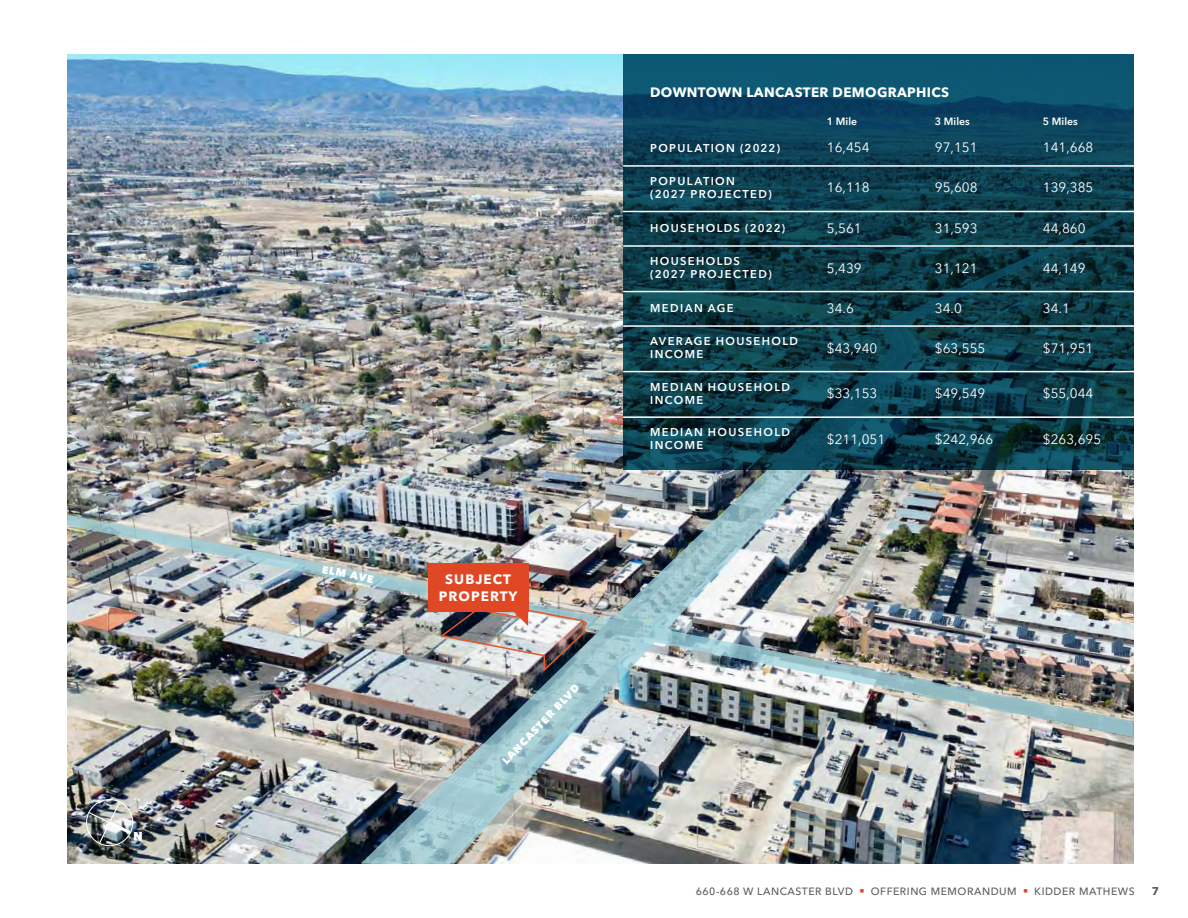
<style>
.page{position:relative;width:1188px;height:918px;background:#fff}
.page>*{position:absolute;margin:0;border:0;box-sizing:border-box;transform-origin:0 0}
.Table_Input_-_White{font:13.5px "Avenir Next LT Pro";color:#fff}
.Table_Title_-_White{font:700 13.5px "Avenir Next LT Pro";letter-spacing:.025em;color:#fff}
.Subject_Property_Cal{font:700 13.5px/16.5px "Avenir Next LT Pro";letter-spacing:.08em;color:#fff;text-align:center}
.t1{font:800 12px "Avenir Next LT Pro";color:#fff}
.Table_Input_-_Column{font:600 11.25px/12.8px "Avenir Next LT Pro";letter-spacing:.12em;color:#fff}
.t2{font:700 11.25px "Avenir Next LT Pro";color:#5e5d5d}
.t3{font:500 10.5px "Avenir Next LT Pro";letter-spacing:.05em;color:#5e5d5d}
.Street_Names_-_Aeria{font:800 10.5px "Avenir Next LT Pro";color:#fff}
.Table_Descriptor_-_W{font:600 10.5px "Avenir Next LT Pro";color:#fff}
.s1{color:#e04825}
</style>
<div class="page">
<img style="left:68px;top:54px;width:555px;height:154px">
<img style="left:68px;top:208px;width:1066px;height:656px">
<img style="left:440px;top:608px;width:148px;height:65px">
<div style="left:428px;top:563px;width:100px;height:48px;background:#e04825"></div>
<svg style="left:623px;top:54px;width:511px;height:415px;background:#0d4051"></svg>
<hr style="left:623px;top:165px;width:197px;height:2px;background:#fff">
<hr style="left:820px;top:165px;width:108px;height:2px;background:#fff">
<hr style="left:928px;top:165px;width:108px;height:2px;background:#fff">
<hr style="left:1036px;top:165px;width:99px;height:2px;background:#fff">
<hr style="left:623px;top:211px;width:197px;height:1px;background:#fff">
<hr style="left:820px;top:211px;width:108px;height:1px;background:#fff">
<hr style="left:928px;top:211px;width:108px;height:1px;background:#fff">
<hr style="left:1036px;top:211px;width:99px;height:1px;background:#fff">
<hr style="left:623px;top:245px;width:197px;height:2px;background:#fff">
<hr style="left:820px;top:245px;width:108px;height:2px;background:#fff">
<hr style="left:928px;top:245px;width:108px;height:2px;background:#fff">
<hr style="left:1036px;top:245px;width:99px;height:2px;background:#fff">
<hr style="left:623px;top:291px;width:197px;height:1px;background:#fff">
<hr style="left:820px;top:291px;width:108px;height:1px;background:#fff">
<hr style="left:928px;top:291px;width:108px;height:1px;background:#fff">
<hr style="left:1036px;top:291px;width:99px;height:1px;background:#fff">
<hr style="left:623px;top:325px;width:197px;height:2px;background:#fff">
<hr style="left:820px;top:325px;width:108px;height:2px;background:#fff">
<hr style="left:928px;top:325px;width:108px;height:2px;background:#fff">
<hr style="left:1036px;top:325px;width:99px;height:2px;background:#fff">
<hr style="left:623px;top:371px;width:197px;height:1px;background:#fff">
<hr style="left:820px;top:371px;width:108px;height:1px;background:#fff">
<hr style="left:928px;top:371px;width:108px;height:1px;background:#fff">
<hr style="left:1036px;top:371px;width:99px;height:1px;background:#fff">
<hr style="left:623px;top:416px;width:197px;height:2px;background:#fff">
<hr style="left:820px;top:416px;width:108px;height:2px;background:#fff">
<hr style="left:928px;top:416px;width:108px;height:2px;background:#fff">
<hr style="left:1036px;top:416px;width:99px;height:2px;background:#fff">
<img style="left:83px;top:796px;width:53px;height:53px">
<p class="t1" style="left:143px;top:844px;width:11px;rotate:-180deg">N</p>
<p class="Street_Names_-_Aeria" style="left:324px;top:563px;width:54px;rotate:11deg">ELM AVE</p>
<p class="Subject_Property_Cal" style="left:439px;top:571px;width:80px">SUBJECT<br>PROPERTY</p>
<p class="Street_Names_-_Aeria" style="left:499px;top:758px;width:108px;rotate:-46deg">LANCASTER BLVD</p>
<p class="Table_Title_-_White" style="left:650px;top:84px;width:301px">DOWNTOWN LANCASTER DEMOGRAPHICS</p>
<p class="Table_Descriptor_-_W" style="left:827px;top:115px;width:32px">1 Mile</p>
<p class="Table_Descriptor_-_W" style="left:935px;top:115px;width:37px">3 Miles</p>
<p class="Table_Descriptor_-_W" style="left:1043px;top:115px;width:37px">5 Miles</p>
<p class="Table_Input_-_Column" style="left:650px;top:141px;width:131px">POPULATION (2022)</p>
<p class="Table_Input_-_White" style="left:827px;top:140px;width:44px">16,454</p>
<p class="Table_Input_-_White" style="left:935px;top:140px;width:44px">97,151</p>
<p class="Table_Input_-_White" style="left:1043px;top:140px;width:52px">141,668</p>
<p class="Table_Input_-_Column" style="left:650px;top:175px;width:123px">POPULATION (2027 PROJECTED)</p>
<p class="Table_Input_-_White" style="left:827px;top:180px;width:44px">16,118</p>
<p class="Table_Input_-_White" style="left:935px;top:180px;width:44px">95,608</p>
<p class="Table_Input_-_White" style="left:1043px;top:180px;width:52px">139,385</p>
<p class="Table_Input_-_Column" style="left:650px;top:221px;width:137px">HOUSEHOLDS (2022)</p>
<p class="Table_Input_-_White" style="left:827px;top:220px;width:36px">5,561</p>
<p class="Table_Input_-_White" style="left:935px;top:220px;width:44px">31,593</p>
<p class="Table_Input_-_White" style="left:1043px;top:220px;width:44px">44,860</p>
<p class="Table_Input_-_Column" style="left:650px;top:255px;width:123px">HOUSEHOLDS (2027 PROJECTED)</p>
<p class="Table_Input_-_White" style="left:827px;top:260px;width:36px">5,439</p>
<p class="Table_Input_-_White" style="left:935px;top:260px;width:44px">31,121</p>
<p class="Table_Input_-_White" style="left:1043px;top:260px;width:44px">44,149</p>
<p class="Table_Input_-_Column" style="left:650px;top:301px;width:85px">MEDIAN AGE</p>
<p class="Table_Input_-_White" style="left:827px;top:300px;width:28px">34.6</p>
<p class="Table_Input_-_White" style="left:935px;top:300px;width:29px">34.0</p>
<p class="Table_Input_-_White" style="left:1043px;top:300px;width:29px">34.1</p>
<p class="Table_Input_-_Column" style="left:650px;top:335px;width:149px">AVERAGE HOUSEHOLD<br>INCOME</p>
<p class="Table_Input_-_White" style="left:827px;top:340px;width:52px">$43,940</p>
<p class="Table_Input_-_White" style="left:935px;top:340px;width:52px">$63,555</p>
<p class="Table_Input_-_White" style="left:1043px;top:340px;width:52px">$71,951</p>
<p class="Table_Input_-_Column" style="left:650px;top:381px;width:142px">MEDIAN HOUSEHOLD<br>INCOME</p>
<p class="Table_Input_-_White" style="left:827px;top:385px;width:52px">$33,153</p>
<p class="Table_Input_-_White" style="left:935px;top:385px;width:52px">$49,549</p>
<p class="Table_Input_-_White" style="left:1043px;top:385px;width:52px">$55,044</p>
<p class="Table_Input_-_Column" style="left:650px;top:426px;width:142px">MEDIAN HOUSEHOLD<br>INCOME</p>
<p class="Table_Input_-_White" style="left:827px;top:431px;width:60px">$211,051</p>
<p class="Table_Input_-_White" style="left:935px;top:431px;width:60px">$242,966</p>
<p class="Table_Input_-_White" style="left:1043px;top:431px;width:60px">$263,695</p>
<p class="t3" style="left:696px;top:885px;width:441px">660-668 W LANCASTER BLVD <span class="s1">■</span> OFFERING MEMORANDUM <span class="s1">■</span> KIDDER MATHEWS</p>
<p class="t2" style="left:1152px;top:884px;width:9px">7</p>
</div>
